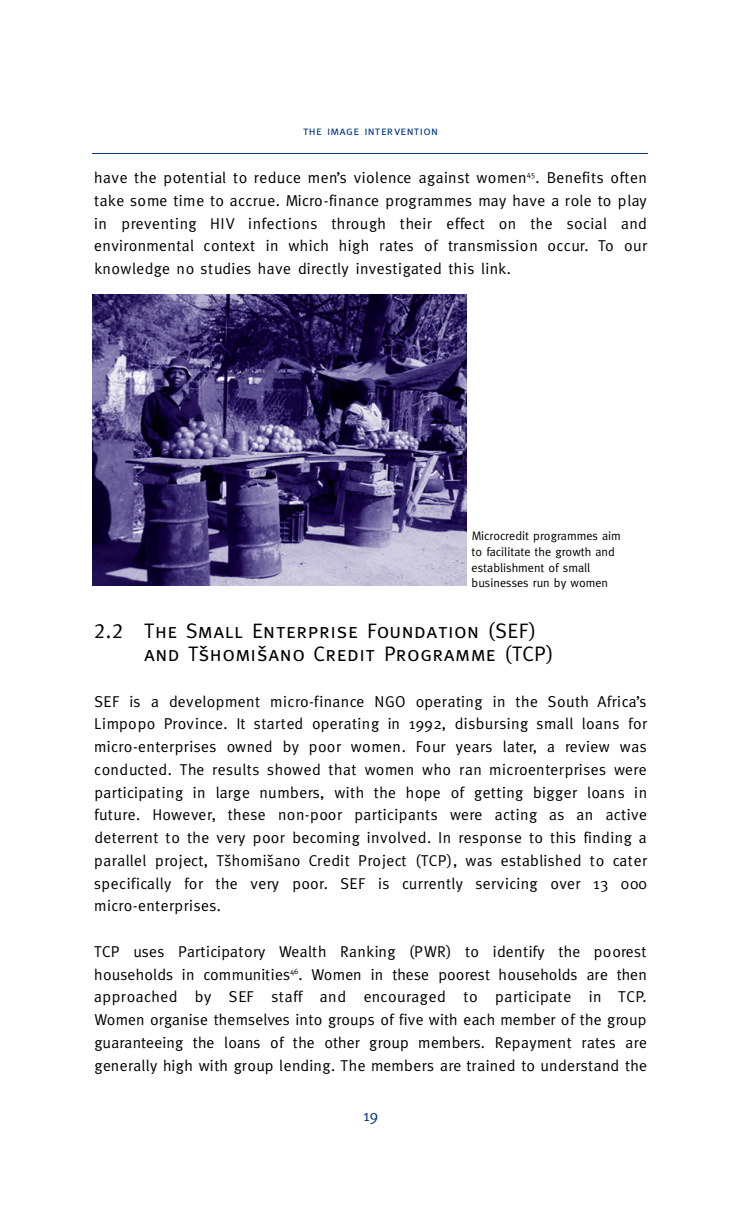
<style>
.page{position:relative;width:744px;height:1226px;background:#fff}
.page>*{position:absolute;margin:0;border:0;box-sizing:border-box;transform-origin:0 0}
.t1{font:21px/22.8px "Meta Caps";letter-spacing:.02em;color:#000}
.t2{font:15.75px/22.8px "Meta";letter-spacing:.03em;color:#000;text-align:justify}
.t3{font:15.75px "Meta";color:#003581}
.t4{font:12.25px/15.8px "Meta";color:#000}
.t5{font:12.25px "Meta Caps";letter-spacing:.02em;color:#003581}
</style>
<div class="page">
<hr style="left:92px;top:153px;width:556px;height:1px;background:#003581">
<img style="left:92px;top:294px;width:374px;height:291px">
<p class="t5" style="left:303px;top:126px;width:136px">the image interve n t i o n</p>
<p class="t2" style="left:94px;top:167px;width:554px">h a ve the potential to reduce men’s violence against women<sup>4</sup> <sup>5</sup>. Benefits often take some time to accrue. Mi c ro-finance programmes may have a role to play in p re venting HIV infections through their effect on the social and e n v i ro n m e n t a l context in which high rates of transmission occur. To our k n owledge no studies have directly investigated this link.</p>
<p class="t4" style="left:471px;top:529px;width:151px">Microcredit programmes aim to facilitate the growth and establishment of small businesses run by women</p>
<h1 class="t1" style="left:144px;top:621px;width:411px;text-indent:-50px">2 . 2 The Small Enterprise Foundation (SEF) and T˘s h o mi˘sano Credit Programme (TC P )</h1>
<p class="t2" style="left:94px;top:690px;width:555px">SEF is a development micro-finance NGO operating in the South A f r i c a’s Limpopo Province. It started operating in 1992, disbursing small loans for m i c ro-enterprises owned by poor women. Four years later, a re v i ew was conducted. The results showed that women who ran microenterprises we re participating in large numbers, with the hope of getting bigger loans in f u t u re. Howe ve r, these non-poor participants we re acting as an active d e t e r rent to the very poor becoming invo l ved. In response to this finding a parallel project, T˘s h o m i˘sano Credit Project (TCP), was established to cater specifically for the very poor. SEF is currently servicing over 13 000 m i c ro - e n t e r p r i s e s .</p>
<p class="t2" style="left:94px;top:941px;width:554px">TC P uses Participatory Wealth Ranking (PWR) to identify the poore s t households in communities<sup>4</sup> <sup>6</sup>. Women in these poorest households are then a p p roached by SEF staff and encouraged to participate in TC P.<br>Women organise themselves into groups of five with each member of the gro u p guaranteeing the loans of the other group members. Repayment rates are generally high with group lending. The members are trained to understand the</p>
<p class="t3" style="left:363px;top:1108px;width:17px">1 9</p>
</div>
